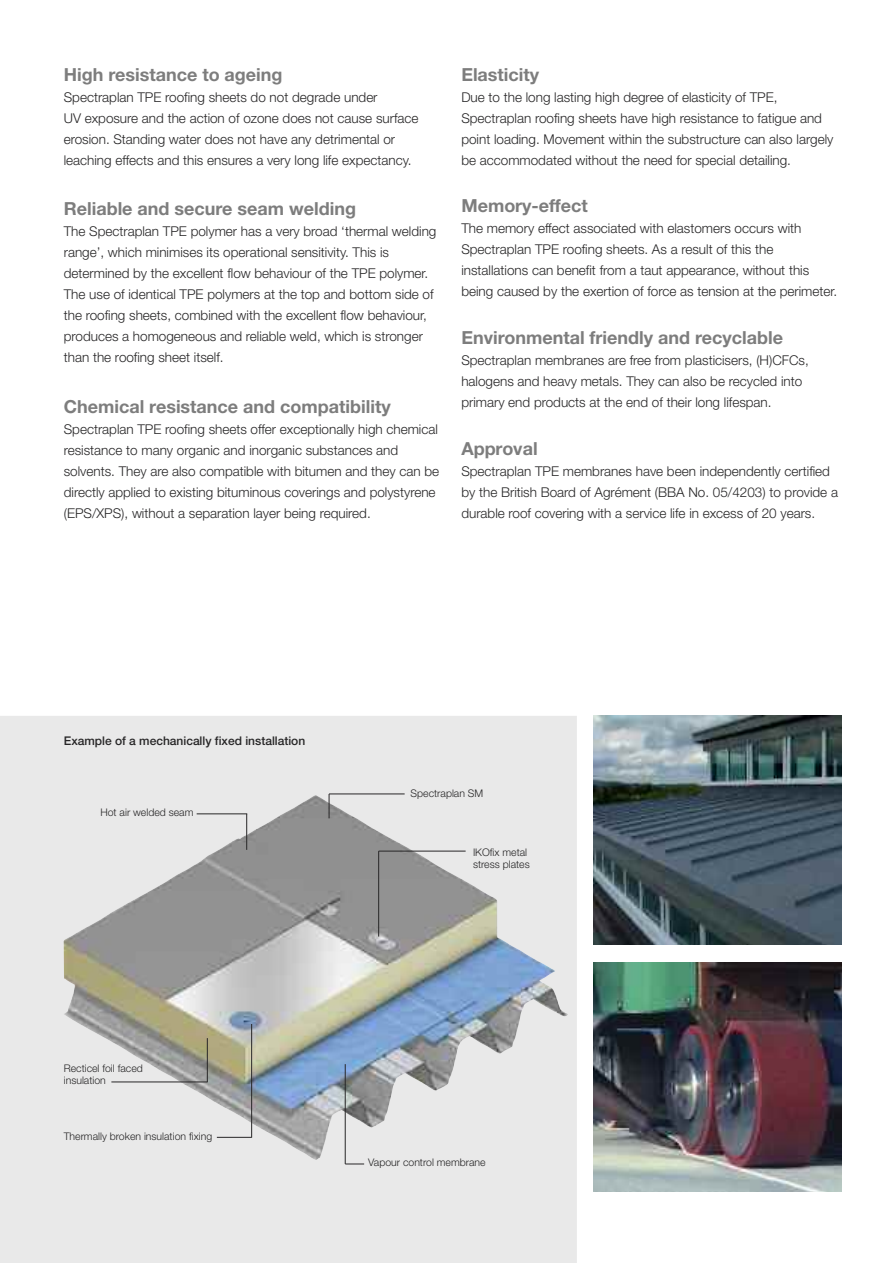
<style>
.page{position:relative;width:893px;height:1263px;background:#fff}
.page>*{position:absolute;margin:0;border:0;box-sizing:border-box;transform-origin:0 0}
.t1{font:700 18px "Helvetica Neue";color:#7d7d7d}
.t2{font:300 13.5px/21px "Helvetica Neue";color:#272627}
.t3{font:500 12px "Helvetica Neue";color:#272627}
.t4{font:300 10.5px/12px "Helvetica Neue";color:#272627}
</style>
<div class="page">
<div style="left:0;top:716px;width:577px;height:547px;background:#e9e9e9"></div>
<img style="left:64px;top:795px;width:504px;height:365px">
<svg style="left:329px;top:795px;width:1px;height:23px"></svg>
<hr style="left:329px;top:794px;width:76px;height:1px;background:#272627">
<hr style="left:197px;top:814px;width:50px;height:1px;background:#272627">
<hr style="left:246px;top:814px;width:1px;height:36px;background:#272627">
<hr style="left:217px;top:1137px;width:35px;height:1px;background:#272627">
<hr style="left:251px;top:1024px;width:1px;height:113px;background:#272627">
<img style="left:594px;top:716px;width:248px;height:229px">
<img style="left:594px;top:962px;width:248px;height:229px">
<hr style="left:111px;top:1082px;width:96px;height:1px;background:#272627">
<hr style="left:207px;top:1038px;width:1px;height:44px;background:#272627">
<hr style="left:345px;top:1064px;width:1px;height:100px;background:#272627">
<svg style="left:345px;top:1164px;width:19px;height:1px"></svg>
<hr style="left:378px;top:851px;width:1px;height:85px;background:#272627">
<hr style="left:379px;top:851px;width:87px;height:1px;background:#272627">
<h1 class="t1" style="left:64px;top:68px;width:220px">High resistance to ageing</h1>
<p class="t2" style="left:64px;top:88px;width:356px">Spectraplan TPE roofing sheets do not degrade under<br>UV exposure and the action of ozone does not cause surface erosion. Standing water does not have any detrimental or leaching effects and this ensures a very long life expectancy.</p>
<h1 class="t1" style="left:64px;top:203px;width:294px">Reliable and secure seam welding</h1>
<p class="t2" style="left:64px;top:222px;width:374px">The Spectraplan TPE polymer has a very broad ‘thermal welding range’, which minimises its operational sensitivity. This is determined by the excellent flow behaviour of the TPE polymer.<br>The use of identical TPE polymers at the top and bottom side of the roofing sheets, combined with the excellent flow behaviour, produces a homogeneous and reliable weld, which is stronger than the roofing sheet itself.</p>
<h1 class="t1" style="left:64px;top:400px;width:328px">Chemical resistance and compatibility</h1>
<p class="t2" style="left:64px;top:420px;width:377px">Spectraplan TPE roofing sheets offer exceptionally high chemical resistance to many organic and inorganic substances and solvents. They are also compatible with bitumen and they can be directly applied to existing bituminous coverings and polystyrene (EPS/XPS), without a separation layer being required.</p>
<h1 class="t1" style="left:461px;top:68px;width:79px">Elasticity</h1>
<p class="t2" style="left:461px;top:88px;width:374px">Due to the long lasting high degree of elasticity of TPE, Spectraplan roofing sheets have high resistance to fatigue and point loading. Movement within the substructure can also largely be accommodated without the need for special detailing.</p>
<h1 class="t1" style="left:461px;top:200px;width:128px">Memory-effect</h1>
<p class="t2" style="left:461px;top:219px;width:377px">The memory effect associated with elastomers occurs with Spectraplan TPE roofing sheets. As a result of this the installations can benefit from a taut appearance, without this being caused by the exertion of force as tension at the perimeter.</p>
<h1 class="t1" style="left:461px;top:331px;width:323px">Environmental friendly and recyclable</h1>
<p class="t2" style="left:461px;top:351px;width:349px">Spectraplan membranes are free from plasticisers, (H)CFCs, halogens and heavy metals. They can also be recycled into primary end products at the end of their long lifespan.</p>
<h1 class="t1" style="left:461px;top:442px;width:78px">Approval</h1>
<p class="t2" style="left:461px;top:461px;width:378px">Spectraplan TPE membranes have been independently certified by the British Board of Agrément (BBA No. 05/4203) to provide a durable roof covering with a service life in excess of 20 years.</p>
<p class="t3" style="left:64px;top:736px;width:243px">Example of a mechanically fixed installation</p>
<p class="t4" style="left:100px;top:807px;width:95px">Hot air welded seam</p>
<p class="t4" style="left:64px;top:1063px;width:81px">Recticel foil faced insulation</p>
<p class="t4" style="left:64px;top:1131px;width:150px">Thermally broken insulation fixing</p>
<p class="t4" style="left:411px;top:788px;width:74px">Spectraplan SM</p>
<p class="t4" style="left:473px;top:847px;width:58px">IKOfix metal stress plates</p>
<p class="t4" style="left:368px;top:1157px;width:119px">Vapour control membrane</p>
</div>
